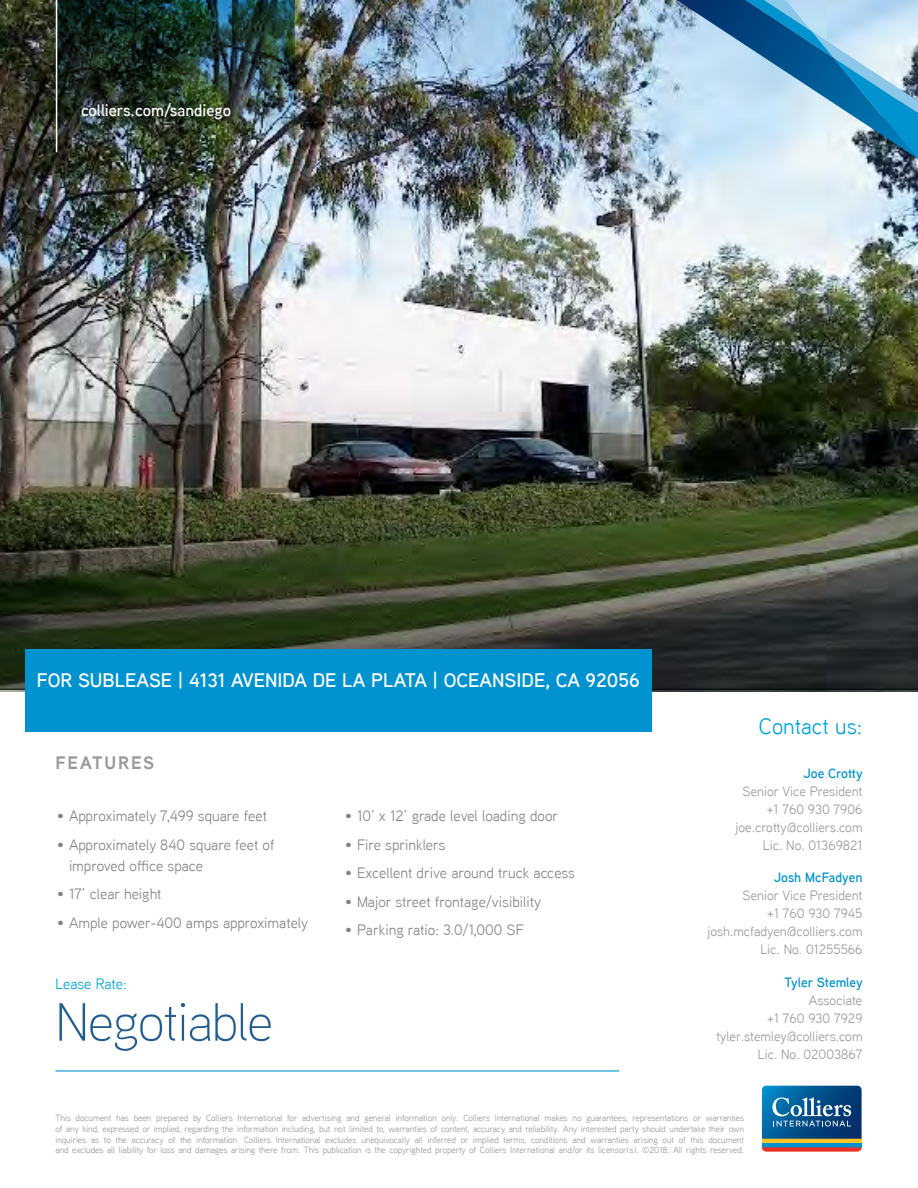
<style>
.page{position:relative;width:918px;height:1188px;background:#fff}
.page>*{position:absolute;margin:0;border:0;box-sizing:border-box;transform-origin:0 0}
.t1{font:300 53.7px "Aaux Next";letter-spacing:-.02em;color:#225d92}
.t2{font:22.5px "Aaux Next";color:#00a1d7}
.t3{font:600 19.5px "Aaux Next";color:#fff}
.t4{font:700 18px "Aaux Next";letter-spacing:.1em;color:#97999c}
.t5{font:600 16.5px "Aaux Next";color:#fff}
.t6{font:15px/21px "Aaux Next";color:#808285}
.t7{font:15px "Aaux Next";color:#00a1d7}
.t8{font:13.5px/18px "Aaux Next";color:#95979a;text-align:right}
.t9{font:600 13.5px "Aaux Next";color:#0093d0}
.t10{font:9px/10.8px "Aaux Next";letter-spacing:-.01em;color:#95979a;text-align:justify}
</style>
<div class="page">
<img style="left:0;top:0;width:918px;height:692px">
<svg style="left:761px;top:1085px;width:101px;height:67px;background:#3d6f91"></svg>
<img style="left:57px;top:0;width:238px;height:137px">
<hr style="left:56px;top:0;width:1px;height:152px;background:#fff">
<svg style="left:677px;top:0;width:241px;height:137px;background:#87b8d7"></svg>
<img style="left:0;top:137px;width:918px;height:553px">
<div style="left:25px;top:649px;width:626px;height:82px;background:#0093d0"></div>
<hr style="left:56px;top:1070px;width:563px;height:2px;background:#0093d0">
<h3 class="t5" style="left:81px;top:99px;width:152px">colliers.com/sandiego</h3>
<h3 class="t3" style="left:37px;top:667px;width:605px">FOR SUBLEASE | 4131 AVENIDA DE LA PLATA | OCEANSIDE, CA 92056</h3>
<h3 class="t4" style="left:56px;top:750px;width:100px">FEATURES</h3>
<h3 class="t6" style="left:57px;top:805px;width:212px">• Approximately 7,499 square feet</h3>
<h3 class="t6" style="left:69px;top:834px;width:207px;text-indent:-12px">• Approximately 840 square feet of improved office space</h3>
<h3 class="t6" style="left:57px;top:883px;width:106px">• 17’ clear height</h3>
<h3 class="t6" style="left:57px;top:912px;width:253px">• Ample power-400 amps approximately</h3>
<h3 class="t7" style="left:56px;top:974px;width:73px">Lease Rate:</h3>
<h1 class="t1" style="left:56px;top:986px;width:219px">Negotiable</h1>
<h3 class="t6" style="left:345px;top:805px;width:215px">• 10’ x 12’ grade level loading door</h3>
<h3 class="t6" style="left:345px;top:834px;width:102px">• Fire sprinklers</h3>
<h3 class="t6" style="left:345px;top:862px;width:232px">• Excellent drive around truck access</h3>
<h3 class="t6" style="left:345px;top:891px;width:198px">• Major street frontage/visibility</h3>
<h3 class="t6" style="left:345px;top:919px;width:180px">• Parking ratio: 3.0/1,000 SF</h3>
<h2 class="t2" style="left:759px;top:711px;width:105px">Contact us:</h2>
<h3 class="t9" style="left:803px;top:764px;width:61px">Joe Crotty</h3>
<h3 class="t8" style="left:736px;top:781px;width:128px">Senior Vice President +1 760 930 7906 joe.crotty@colliers.com<br>Lic. No. 01369821</h3>
<h3 class="t9" style="left:774px;top:868px;width:90px">Josh McFadyen</h3>
<h3 class="t8" style="left:707px;top:886px;width:157px">Senior Vice President<br>+1 760 930 7945 josh.mcfadyen@colliers.com<br>Lic. No. 01255566</h3>
<h3 class="t9" style="left:784px;top:973px;width:80px">Tyler Stemley</h3>
<h3 class="t8" style="left:716px;top:991px;width:148px">Associate<br>+1 760 930 7929 tyler.stemley@colliers.com<br>Lic. No. 02003867</h3>
<p class="t10" style="left:56px;top:1112px;width:690px">This document has been prepared by Colliers International for advertising and general information only. Colliers International makes no guarantees, representations or warranties of any kind, expressed or implied, regarding the information including, but not limited to, warranties of content, accuracy and reliability. Any interested party should undertake their own inquiries as to the accuracy of the information. Colliers International excludes unequivocally all inferred or implied terms, conditions and warranties arising out of this document and excludes all liability for loss and damages arising there from. This publication is the copyrighted property of Colliers International and/or its licensor(s). ©2018. All rights reserved.</p>
</div>
